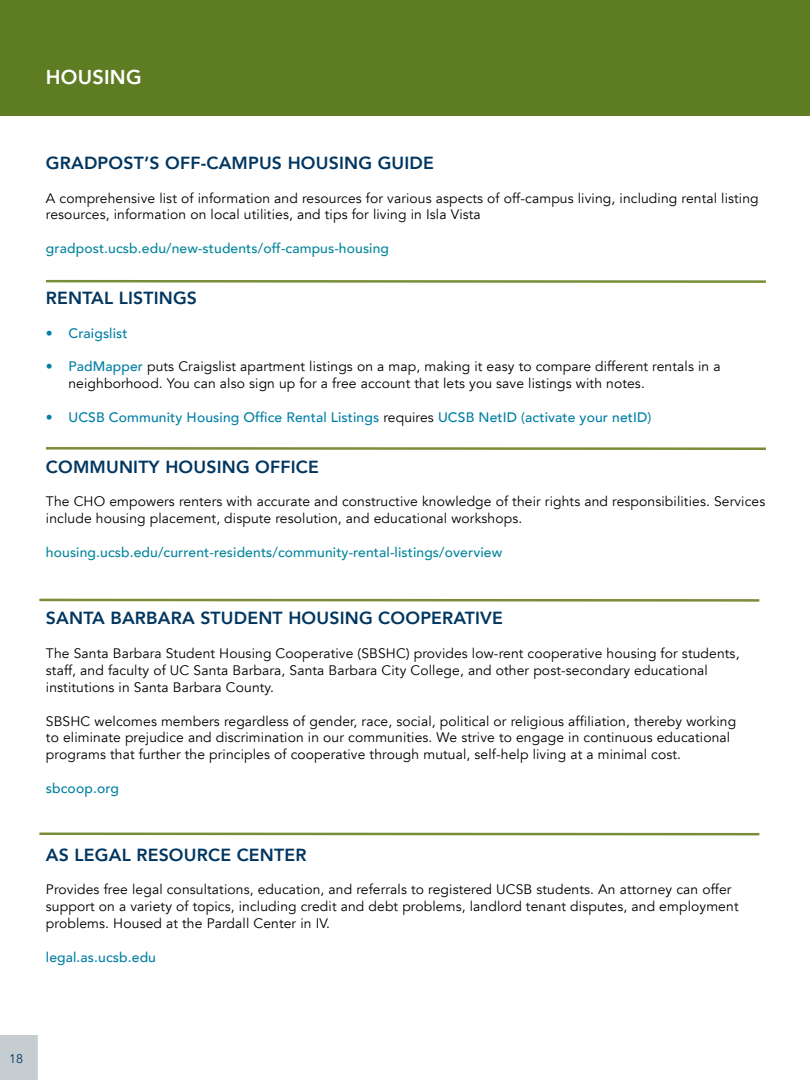
<style>
.page{position:relative;width:810px;height:1080px;background:#fff}
.page>*{position:absolute;margin:0;border:0;box-sizing:border-box;transform-origin:0 0}
.t1{font:800 20px "Avenir";letter-spacing:.01em;color:#fff}
.t2{font:800 17.5px "Avenir";letter-spacing:.01em;color:#003660}
.t3{font:13.75px/16.9px "Avenir";letter-spacing:.01em;color:#000}
.t4{font:500 13.75px "Avenir";letter-spacing:.01em;color:#04859b}
.t5{font:500 13.75px "Avenir";letter-spacing:.01em;color:#007fa4}
.t6{font:12.5px "Avenir";color:#003660}
.s1{font-weight:500;color:#007fa4}
.s2{font-weight:400;color:#000}
</style>
<div class="page">
<div style="left:0;top:1035px;width:38px;height:45px;background:#c6cdd1"></div>
<div style="left:0;top:0;width:810px;height:116px;background:#5e7d23"></div>
<svg style="left:45px;top:279px;width:721px;height:4px"></svg>
<svg style="left:45px;top:447px;width:721px;height:3px;background:#8f9f59"></svg>
<svg style="left:39px;top:598px;width:721px;height:4px;background:#abb783"></svg>
<svg style="left:39px;top:832px;width:721px;height:4px;background:#abb783"></svg>
<h1 class="t1" style="left:46px;top:62px;width:97px">HOUSING</h1>
<p class="t2" style="left:46px;top:149px;width:389px">GRADPOST’S OFF-CAMPUS HOUSING GUIDE</p>
<p class="t3" style="left:46px;top:190px;width:714px">A comprehensive list of information and resources for various aspects of off-campus living, including rental listing resources, information on local utilities, and tips for living in Isla Vista</p>
<p class="t4" style="left:46px;top:236px;width:345px">gradpost.ucsb.edu/new-students/off-campus-housing</p>
<p class="t2" style="left:46px;top:284px;width:153px">RENTAL LISTINGS</p>
<p class="t5" style="left:46px;top:321px;width:83px">• Craigslist</p>
<p class="t3" style="left:68px;top:358px;width:654px;text-indent:-23px"><span class="s1">• PadMapper</span> puts Craigslist apartment listings on a map, making it easy to compare different rentals in a neighborhood. You can also sign up for a free account that lets you save listings with notes.</p>
<p class="t5" style="left:46px;top:405px;width:607px">• UCSB Community Housing Office Rental Listings <span class="s2">requires</span> UCSB NetID (activate your netID)</p>
<p class="t2" style="left:46px;top:453px;width:274px">COMMUNITY HOUSING OFFICE</p>
<p class="t3" style="left:46px;top:493px;width:721px">The CHO empowers renters with accurate and constructive knowledge of their rights and responsibilities. Services include housing placement, dispute resolution, and educational workshops.</p>
<p class="t4" style="left:46px;top:540px;width:458px">housing.ucsb.edu/current-residents/community-rental-listings/overview</p>
<p class="t2" style="left:46px;top:605px;width:459px">SANTA BARBARA STUDENT HOUSING COOPERATIVE</p>
<p class="t3" style="left:46px;top:645px;width:695px">The Santa Barbara Student Housing Cooperative (SBSHC) provides low-rent cooperative housing for students, staff, and faculty of UC Santa Barbara, Santa Barbara City College, and other post-secondary educational institutions in Santa Barbara County.</p>
<p class="t3" style="left:46px;top:713px;width:692px">SBSHC welcomes members regardless of gender, race, social, political or religious affiliation, thereby working to eliminate prejudice and discrimination in our communities. We strive to engage in continuous educational programs that further the principles of cooperative through mutual, self-help living at a minimal cost.</p>
<p class="t5" style="left:46px;top:776px;width:74px">sbcoop.org</p>
<p class="t2" style="left:46px;top:841px;width:262px">AS LEGAL RESOURCE CENTER</p>
<p class="t3" style="left:46px;top:881px;width:694px">Provides free legal consultations, education, and referrals to registered UCSB students. An attorney can offer support on a variety of topics, including credit and debt problems, landlord tenant disputes, and employment problems. Housed at the Pardall Center in IV.</p>
<p class="t5" style="left:46px;top:945px;width:112px">legal.as.ucsb.edu</p>
<p class="t6" style="left:9px;top:1051px;width:16px">18</p>
</div>
